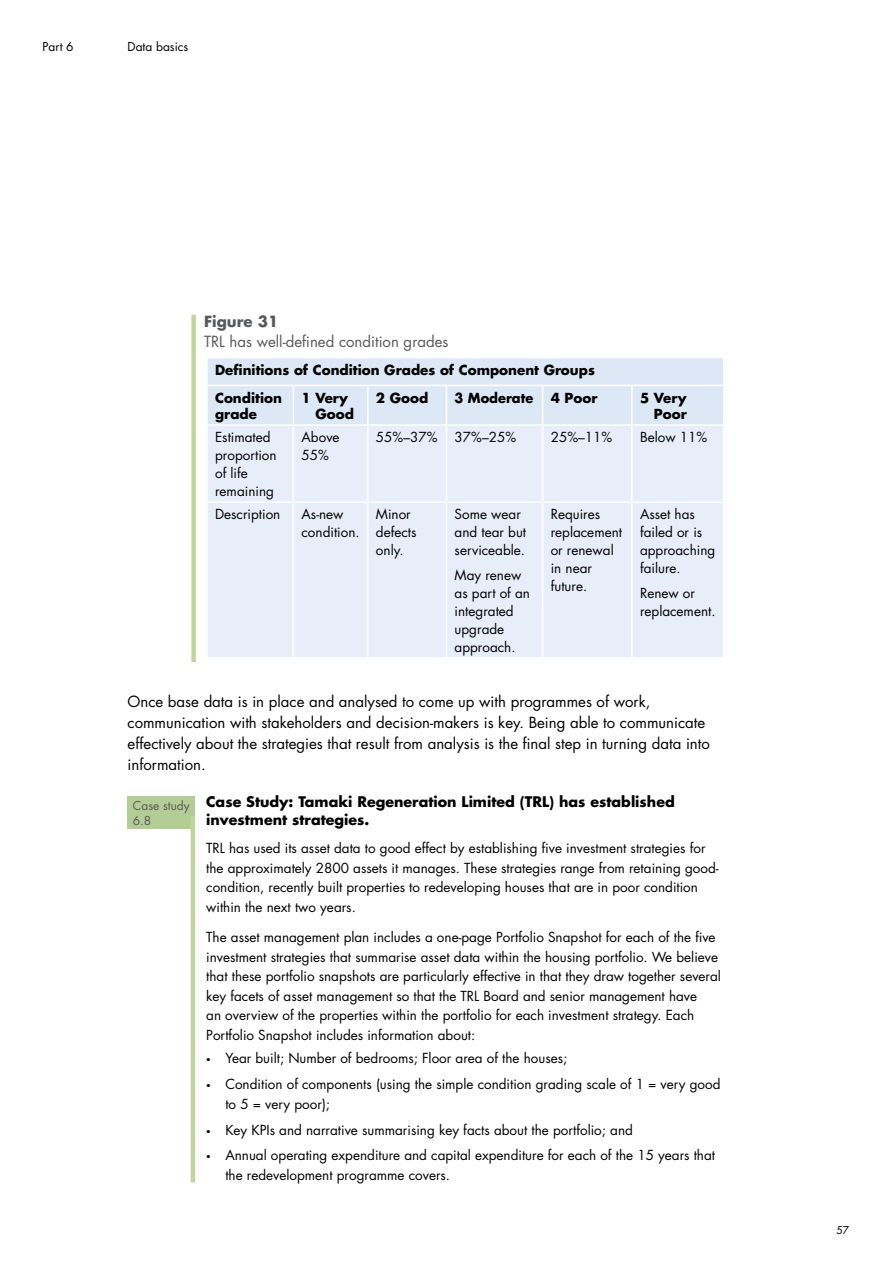
<style>
.page{position:relative;width:893px;height:1263px;background:#fff}
.page>*{position:absolute;margin:0;border:0;box-sizing:border-box;transform-origin:0 0}
.t1{font:15px/21px "Futura Std";color:#000}
.t2{font:15px "Futura Std";color:#58595b}
.t3{font:700 15px "Futura Std";color:#58595b}
.t4{font:700 14.25px/18px "Futura Std";color:#000}
.t5{font:13.5px/18px "Futura Std";color:#000}
.t6{font:700 13.5px/16.5px "Futura Std";color:#000}
.t7{font:700 13.5px "Futura Std";color:#000;scale:.96 1}
.t8{font:12px "Futura Std";color:#000}
.t9{font:12px/15px "Futura Std";color:#58595b}
.t10{font:10.5px "Futura Std";color:#000}
.s1{font-weight:700}
</style>
<div class="page">
<div style="left:208px;top:426px;width:515px;height:231px;background:#e7eef9"></div>
<hr style="left:293px;top:426px;width:1px;height:75px;background:#fff">
<hr style="left:367px;top:426px;width:2px;height:75px;background:#fff">
<hr style="left:446px;top:426px;width:1px;height:75px;background:#fff">
<hr style="left:542px;top:426px;width:1px;height:75px;background:#fff">
<hr style="left:631px;top:426px;width:2px;height:75px;background:#fff">
<hr style="left:293px;top:503px;width:1px;height:154px;background:#fff">
<hr style="left:367px;top:503px;width:2px;height:154px;background:#fff">
<hr style="left:446px;top:503px;width:1px;height:154px;background:#fff">
<hr style="left:542px;top:503px;width:1px;height:154px;background:#fff">
<hr style="left:631px;top:503px;width:2px;height:154px;background:#fff">
<hr style="left:206px;top:501px;width:87px;height:2px;background:#fff">
<hr style="left:293px;top:501px;width:75px;height:2px;background:#fff">
<hr style="left:368px;top:501px;width:78px;height:2px;background:#fff">
<hr style="left:446px;top:501px;width:97px;height:2px;background:#fff">
<hr style="left:543px;top:501px;width:89px;height:2px;background:#fff">
<hr style="left:632px;top:501px;width:92px;height:2px;background:#fff">
<div style="left:207px;top:358px;width:516px;height:66px;background:#dde8f6"></div>
<hr style="left:206px;top:386px;width:2px;height:38px;background:#fff">
<div style="left:191px;top:315px;width:5px;height:347px;background:#c2d69b"></div>
<div style="left:128px;top:796px;width:67px;height:32px;background:#b4cc95"></div>
<hr style="left:191px;top:816px;width:4px;height:366px;background:#c2d69b">
<p class="t8" style="left:43px;top:39px;width:33px">Part 6</p>
<p class="t8" style="left:128px;top:39px;width:62px">Data basics</p>
<p class="t3" style="left:204px;top:311px;width:76px">Figure 31</p>
<p class="t2" style="left:204px;top:331px;width:246px">TRL has well-defined condition grades</p>
<p class="t6" style="left:215px;top:355px;width:381px;line-height:27.9px">Definitions of Condition Grades of Component Groups<br>Condition</p>
<p class="t6" style="left:215px;top:406px;width:43px">grade</p>
<p class="t6" style="left:315px;top:389px;width:40px;text-indent:-14px">1 Very<br>Good</p>
<p class="t6" style="left:376px;top:389px;width:54px">2 Good</p>
<p class="t7" style="left:455px;top:389px;width:83px">3 Moderate</p>
<p class="t6" style="left:551px;top:389px;width:48px">4 Poor</p>
<p class="t6" style="left:640px;top:389px;width:48px;text-align:right">5 Very<br>Poor</p>
<p class="t5" style="left:215px;top:428px;width:63px">Estimated proportion of life remaining</p>
<p class="t5" style="left:302px;top:428px;width:40px">Above<br>55%</p>
<p class="t5" style="left:376px;top:428px;width:63px">55%–37%</p>
<p class="t5" style="left:455px;top:428px;width:63px">37%–25%</p>
<p class="t5" style="left:551px;top:428px;width:63px">25%–11%</p>
<p class="t5" style="left:640px;top:428px;width:69px">Below 11%</p>
<p class="t5" style="left:215px;top:506px;width:67px">Description</p>
<p class="t5" style="left:302px;top:506px;width:60px">As-new condition.</p>
<p class="t5" style="left:376px;top:506px;width:42px">Minor defects only.</p>
<p class="t5" style="left:455px;top:505px;width:73px">Some wear and tear but serviceable.</p>
<p class="t5" style="left:455px;top:566px;width:77px">May renew as part of an integrated upgrade approach.</p>
<p class="t5" style="left:551px;top:505px;width:73px">Requires replacement or renewal in near future.</p>
<p class="t5" style="left:640px;top:505px;width:77px">Asset has failed or is approaching failure.</p>
<p class="t5" style="left:640px;top:584px;width:77px">Renew or replacement.</p>
<p class="t1" style="left:128px;top:691px;width:584px">Once base data is in place and analysed to come up with programmes of work, communication with stakeholders and decision-makers is key. Being able to communicate effectively about the strategies that result from analysis is the final step in turning data into information.</p>
<p class="t4" style="left:206px;top:793px;width:470px">Case Study: Tamaki Regeneration Limited (TRL) has established investment strategies.</p>
<p class="t5" style="left:206px;top:839px;width:514px;line-height:19.5px">TRL has used its asset data to good effect by establishing five investment strategies for the approximately 2800 assets it manages. These strategies range from retaining good&shy;condition, recently built properties to redeveloping houses that are in poor condition within the next two years.</p>
<p class="t5" style="left:206px;top:927px;width:516px;line-height:19.5px">The asset management plan includes a one-page Portfolio Snapshot for each of the five investment strategies that summarise asset data within the housing portfolio. We believe that these portfolio snapshots are particularly effective in that they draw together several key facets of asset management so that the TRL Board and senior management have<br>an overview of the properties within the portfolio for each investment strategy. Each Portfolio Snapshot includes information about:</p>
<p class="t5" style="left:206px;top:1045px;width:516px;line-height:26px"><span class="s1">∙</span> Year built; Number of bedrooms; Floor area of the houses;<br><span class="s1">∙</span> Condition of components (using the simple condition grading scale of 1 = very good</p>
<p class="t5" style="left:206px;top:1091px;width:510px;line-height:26px;text-indent:19px">to 5 = very poor);<br><span class="s1">∙</span> Key KPIs and narrative summarising key facts about the portfolio; and<br><span class="s1">∙</span> Annual operating expenditure and capital expenditure for each of the 15 years that</p>
<p class="t5" style="left:225px;top:1166px;width:226px">the redevelopment programme covers.</p>
<p class="t9" style="left:133px;top:798px;width:58px">Case study<br>6.8</p>
<p class="t10" style="left:836px;top:1224px;width:14px">57</p>
</div>
